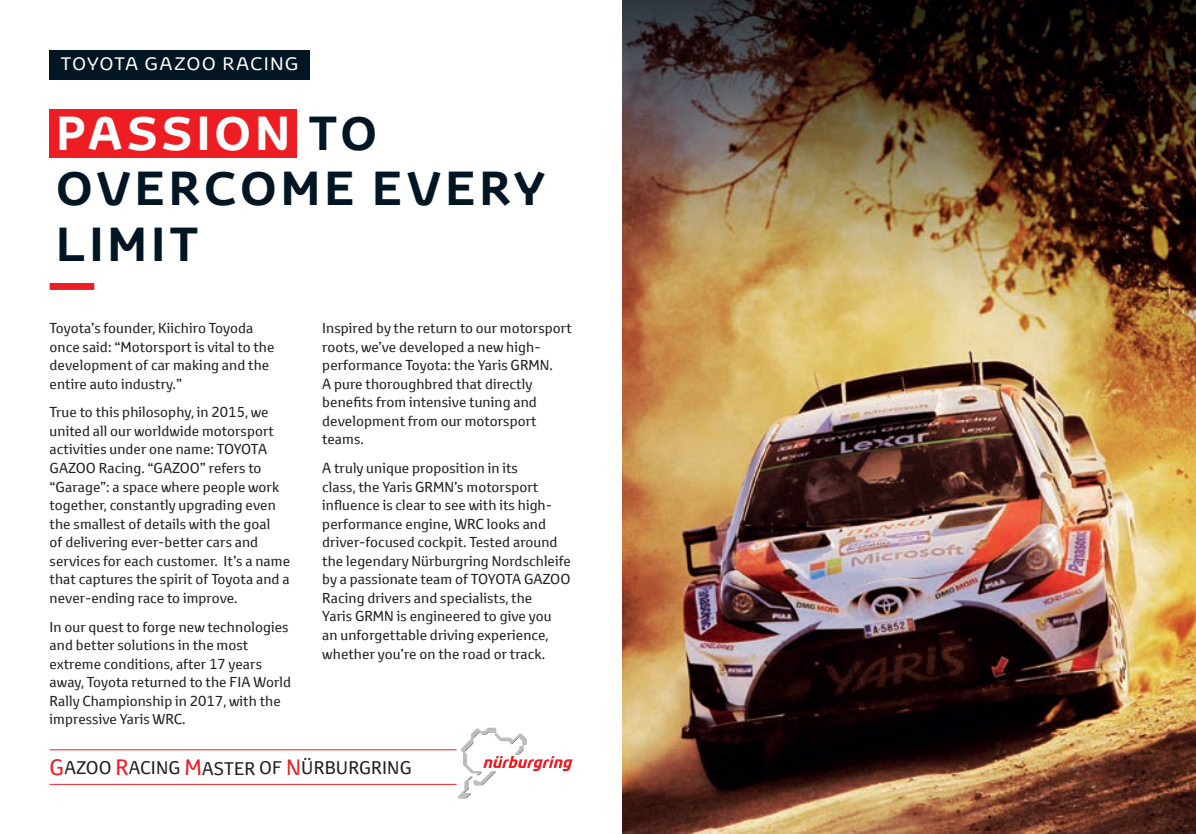
<style>
.page{position:relative;width:1196px;height:834px;background:#fff}
.page>*{position:absolute;margin:0;border:0;box-sizing:border-box;transform-origin:0 0}
.t1{font:700 46.38px/55.6px "Toyota Display";letter-spacing:.1em;color:#011622}
.t2{font:17.85px "Toyota Text";letter-spacing:.01em;color:#231f20}
.t3{font:17.5px "Toyota Display";letter-spacing:.09em;color:#fff}
.t4{font:14px/18.6px "Toyota Text";letter-spacing:.005em;color:#231f20}
.s1{color:#fff}
.s2{font-size:21.7px;color:#ee1d23}
</style>
<div class="page">
<img style="left:623px;top:0;width:573px;height:833px">
<div style="left:50px;top:50px;width:260px;height:29px;background:#011622"></div>
<div style="left:49px;top:109px;width:247px;height:48px;background:#ee1d23"></div>
<div style="left:50px;top:283px;width:44px;height:7px;background:#ee1d23"></div>
<hr style="left:50px;top:749px;width:406px;height:1px;background:#ee1d23">
<hr style="left:50px;top:783px;width:406px;height:1px;background:#ee1d23">
<svg style="left:458px;top:727px;width:114px;height:71px"></svg>
<p class="t3" style="left:61px;top:52px;width:239px">TOYOTA GAZOO RACING</p>
<h1 class="t1" style="left:57px;top:103px;width:490px"><span class="s1">PASSION</span> TO<br>OVERCOME EVERY<br>LIMIT</h1>
<p class="t4" style="left:50px;top:318px;width:226px">Toyota’s founder, Kiichiro Toyoda once said: “Motorsport is vital to the development of car making and the entire auto industry.”</p>
<p class="t4" style="left:50px;top:403px;width:242px">True to this philosophy, in 2015, we united all our worldwide motorsport activities under one name: TOYOTA GAZOO Racing. “GAZOO” refers to “Garage”: a space where people work together, constantly upgrading even the smallest of details with the goal<br>of delivering ever-better cars and services for each customer. It’s a name that captures the spirit of Toyota and a never-ending race to improve.</p>
<p class="t4" style="left:50px;top:617px;width:243px">In our quest to forge new technologies and better solutions in the most extreme conditions, after 17 years away, Toyota returned to the FIA World Rally Championship in 2017, with the impressive Yaris WRC.</p>
<p class="t4" style="left:322px;top:318px;width:251px">Inspired by the return to our motorsport roots, we’ve developed a new high&shy;performance Toyota: the Yaris GRMN.<br>A pure thoroughbred that directly benefits from intensive tuning and development from our motorsport teams.</p>
<p class="t4" style="left:322px;top:458px;width:250px">A truly unique proposition in its<br>class, the Yaris GRMN’s motorsport influence is clear to see with its high&shy;performance engine, WRC looks and driver-focused cockpit. Tested around the legendary Nürburgring Nordschleife by a passionate team of TOYOTA GAZOO Racing drivers and specialists, the<br>Yaris GRMN is engineered to give you<br>an unforgettable driving experience, whether you’re on the road or track.</p>
<p class="t2" style="left:50px;top:755px;width:363px"><span class="s2">G</span>AZOO <span class="s2">R</span>ACING <span class="s2">M</span>ASTER OF <span class="s2">N</span>ÜRBURGRING</p>
</div>
